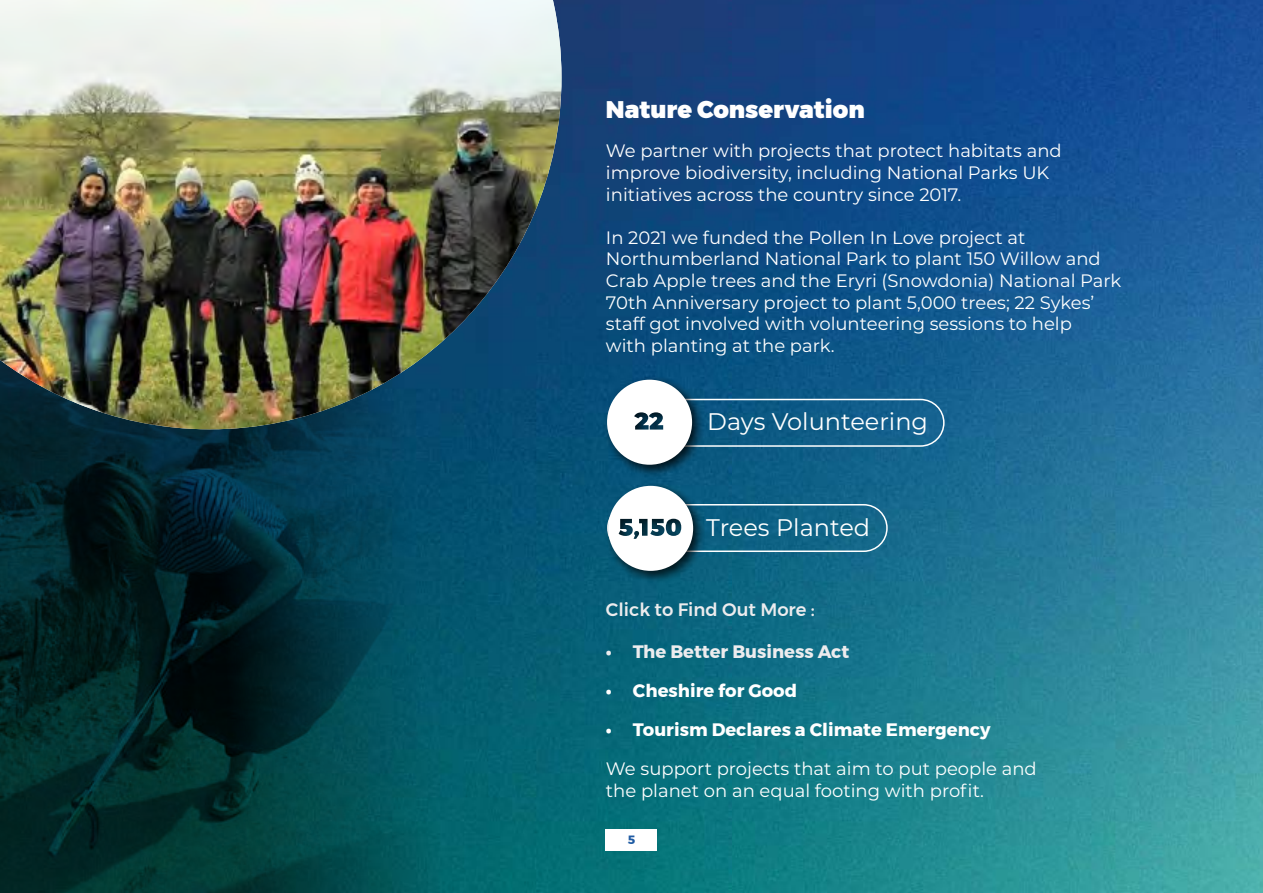
<style>
.page{position:relative;width:1263px;height:893px;background:#fff}
.page>*{position:absolute;margin:0;border:0;box-sizing:border-box;transform-origin:0 0}
.t1{font:24px "Montserrat";color:#fff}
.t2{font:900 24px "Montserrat";color:#fff}
.t3{font:18px/21.6px "Montserrat";color:#fff}
.t4{font:700 18px "Montserrat";color:#fff}
.t5{font:700 18px "Montserrat";color:#edecee}
.t6{font:500 18px "Montserrat";color:#edecee}
.t7{font:700 12px "Montserrat";color:#1f5ba3}
</style>
<div class="page">
<img style="left:503px;top:0;width:229px;height:893px">
<img style="left:732px;top:0;width:531px;height:893px">
<svg style="left:606px;top:829px;width:51px;height:21px"></svg>
<img style="left:0;top:429px;width:503px;height:464px">
<img style="left:0;top:0;width:561px;height:429px">
<div style="left:623px;top:399px;width:321px;height:48px;border:2px solid #fff;border-radius:23px"></div>
<div style="left:603px;top:376px;width:101px;height:100px;background:#000;opacity:.75"></div>
<svg style="left:607px;top:380px;width:85px;height:85px"></svg>
<div style="left:607px;top:504px;width:281px;height:48px;border:2px solid #fff;border-radius:23px"></div>
<div style="left:604px;top:482px;width:101px;height:101px;background:#000;opacity:.75"></div>
<svg style="left:608px;top:486px;width:85px;height:85px"></svg>
<h1 class="t2" style="left:606px;top:90px;width:260px">Nature Conservation</h1>
<p class="t3" style="left:606px;top:140px;width:457px">We partner with projects that protect habitats and improve biodiversity, including National Parks UK initiatives across the country since 2017.</p>
<p class="t3" style="left:606px;top:226px;width:517px">In 2021 we funded the Pollen In Love project at Northumberland National Park to plant 150 Willow and Crab Apple trees and the Eryri (Snowdonia) National Park 70th Anniversary project to plant 5,000 trees; 22 Sykes’ staff got involved with volunteering sessions to help<br>with planting at the park.</p>
<h1 class="t1" style="left:707px;top:405px;width:222px">Days Volunteering</h1>
<h1 class="t1" style="left:706px;top:511px;width:165px">Trees Planted</h1>
<p class="t6" style="left:606px;top:596px;width:211px">Click to Find Out More :</p>
<p class="t5" style="left:606px;top:637px;width:245px">• The Better Business Act</p>
<p class="t4" style="left:606px;top:676px;width:193px">• Cheshire for Good</p>
<p class="t4" style="left:606px;top:715px;width:386px">• Tourism Declares a Climate Emergency</p>
<p class="t3" style="left:606px;top:757px;width:432px">We support projects that aim to put people and the planet on an equal footing with profit.</p>
<p class="t7" style="left:628px;top:830px;width:9px">5</p>
</div>
